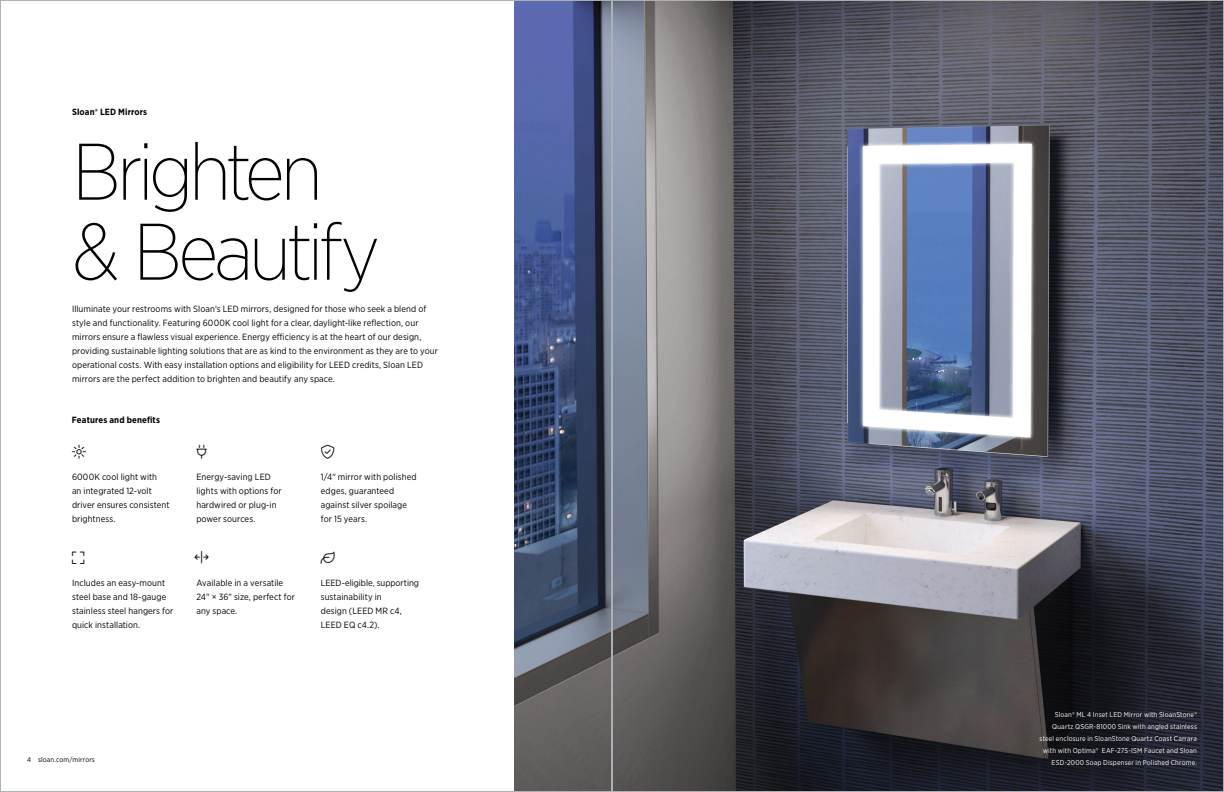
<style>
.page{position:relative;width:1224px;height:792px;background:#fff}
.page>*{position:absolute;margin:0;border:0;box-sizing:border-box;transform-origin:0 0}
.t1{font:200 80px/80px "Gotham Narrow";letter-spacing:-.055em;color:#000}
.t2{font:300 14px "Font Awesome 6 Pro";color:#000}
.t3{font:9px/14px "Gotham Narrow";letter-spacing:.01em;color:#000}
.t4{font:700 9px "Gotham Narrow";letter-spacing:.015em;color:#000}
.t5{font:7px/12px "Gotham Narrow";letter-spacing:.02em;color:#fff;text-align:right}
.t6{font:7px "Gotham Narrow";letter-spacing:.02em;color:#000}
</style>
<div class="page">
<img style="left:515px;top:2px;width:707px;height:788px">
<p class="t4" style="left:72px;top:106px;width:77px">Sloan® LED Mirrors</p>
<h1 class="t1" style="left:72px;top:129px;width:309px">Brighten &amp; Beautify</h1>
<p class="t3" style="left:72px;top:301px;width:368px">Illuminate your restrooms with Sloan's LED mirrors, designed for those who seek a blend of style and functionality. Featuring 6000K cool light for a clear, daylight-like reflection, our mirrors ensure a flawless visual experience. Energy efficiency is at the heart of our design, providing sustainable lighting solutions that are as kind to the environment as they are to your operational costs. With easy installation options and eligibility for LEED credits, Sloan LED mirrors are the perfect addition to brighten and beautify any space.</p>
<p class="t4" style="left:72px;top:414px;width:90px">Features and benefits</p>
<h2 class="t2" style="left:72px;top:445px;width:16px">▼■▲▲</h2>
<p class="t3" style="left:72px;top:470px;width:99px">6000K cool light with<br>an integrated 12-volt driver ensures consistent brightness.</p>
<p class="t3" style="left:196px;top:470px;width:87px">Energy-saving LED lights with options for hardwired or plug-in power sources.</p>
<p class="t3" style="left:321px;top:470px;width:97px">1/4" mirror with polished edges, guaranteed against silver spoilage for 15 years.</p>
<h2 class="t2" style="left:72px;top:551px;width:14px">■</h2>
<p class="t3" style="left:72px;top:576px;width:103px">Includes an easy-mount steel base and 18-gauge stainless steel hangers for quick installation.</p>
<p class="t3" style="left:196px;top:576px;width:100px">Available in a versatile<br>24" × 36" size, perfect for any space.</p>
<h2 class="t2" style="left:321px;top:551px;width:16px">●</h2>
<p class="t3" style="left:321px;top:576px;width:100px">LEED-eligible, supporting sustainability in<br>design (LEED MR c4,<br>LEED EQ c4.2).</p>
<p class="t6" style="left:27px;top:756px;width:69px">4 sloan.com/mirrors</p>
<p class="t5" style="left:1040px;top:708px;width:159px">Sloan® ML 4 Inset LED Mirror with SloanStone® Quartz QSGR-81000 Sink with angled stainless steel enclosure in SloanStone Quartz Coast Carrara with with Optima® EAF-275-ISM Faucet and Sloan ESD-2000 Soap Dispenser in Polished Chrome.</p>
</div>
